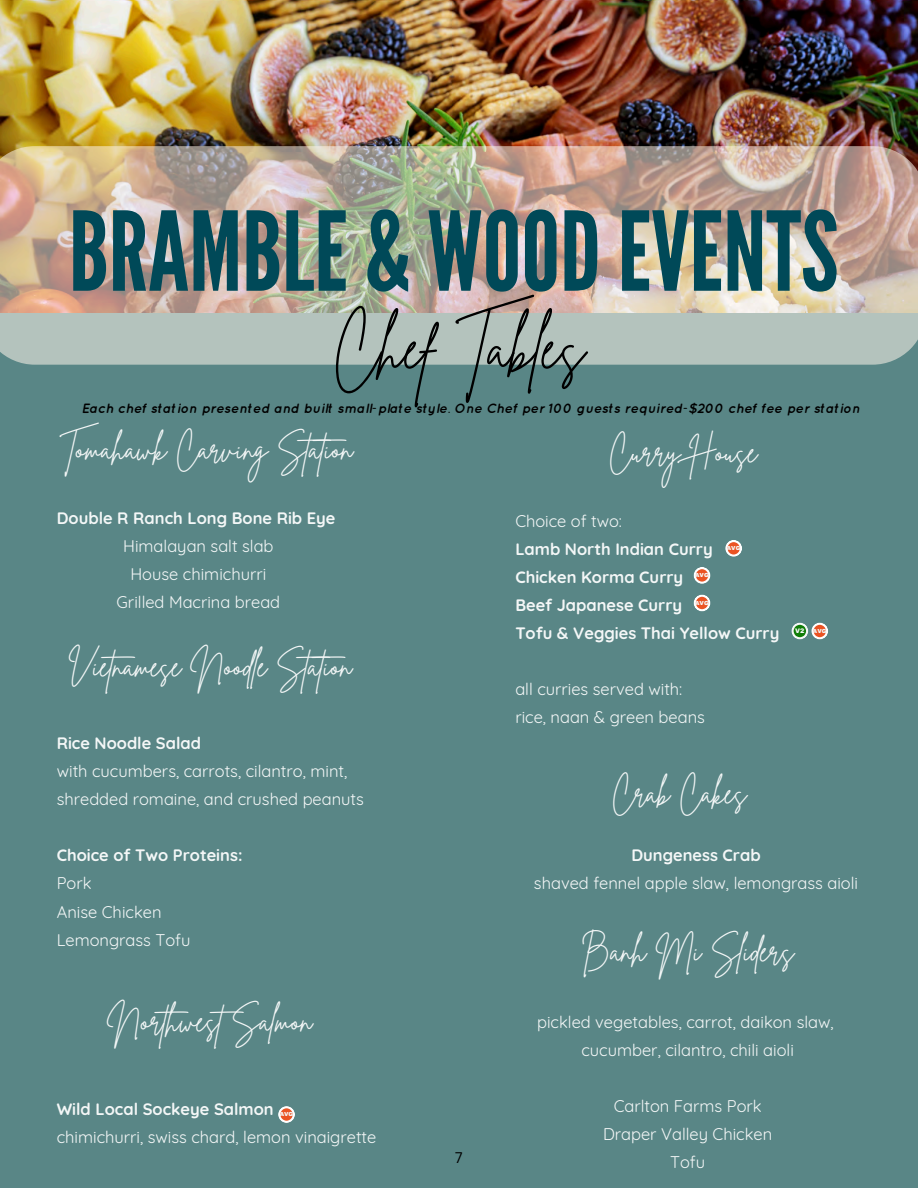
<style>
.page{position:relative;width:918px;height:1188px;background:#598686}
.page>*{position:absolute;margin:0;border:0;box-sizing:border-box;transform-origin:0 0}
.t1{font:109.5px "League Gothic";color:#004958}
.t2{font:60.6px "Brittany Signature";color:#000}
.t3{font:30.3px "Brittany Signature";color:#f4f7f7}
.t4{font:16.5px/28.2px "Quicksand";color:#f4f7f7;text-align:center}
.t5{font:700 16.5px/28.2px "Quicksand";color:#f4f7f7}
.t6{font:15px "Canva Sans";color:#000}
.t7{font:italic 700 13.5px "Quicksand";color:#000}
.t8{font:900 6.45px "Archivo";color:#f4f7f7}
.t9{font:900 5.7px "Archivo";color:#f4f7f7}
.s1{font-weight:700}
.s2{font-weight:400}
</style>
<div class="page">
<img style="left:0;top:0;width:918px;height:146px">
<img style="left:0;top:146px;width:918px;height:219px">
<svg style="left:278px;top:1106px;width:17px;height:17px"></svg>
<svg style="left:694px;top:567px;width:17px;height:17px"></svg>
<svg style="left:725px;top:540px;width:17px;height:17px"></svg>
<svg style="left:694px;top:595px;width:17px;height:16px"></svg>
<svg style="left:791px;top:623px;width:37px;height:16px"></svg>
<p class="t1" style="left:69px;top:188px;width:771px">BRAMBLE &amp; WOOD EVENTS</p>
<h1 class="t2" style="left:333px;top:308px;width:254px">Chef Tables</h1>
<p class="t7" style="left:81px;top:400px;width:780px">Each chef station presented and built small-plate style. One Chef per 100 guests required-$200 chef fee per station</p>
<p class="t3" style="left:60px;top:429px;width:296px">Tomahawk Carving Station</p>
<p class="t4" style="left:57px;top:504px;width:280px"><span class="s1">Double R Ranch Long Bone Rib Eye<br></span>Himalayan salt slab<br>House chimichurri<br>Grilled Macrina bread</p>
<h3 class="t3" style="left:67px;top:646px;width:288px">Vietnamese Noodle Station</h3>
<h4 class="t4" style="left:57px;top:729px;width:309px;text-align:left"><span class="s1">Rice Noodle Salad<br></span>with cucumbers, carrots, cilantro, mint, shredded romaine, and crushed peanuts</h4>
<h3 class="t4" style="left:57px;top:841px;width:187px;text-align:left"><span class="s1">Choice of Two Proteins:<br></span>Pork<br>Anise Chicken<br>Lemongrass Tofu</h3>
<h5 class="t3" style="left:107px;top:1002px;width:207px">NorthwestSalmon</h5>
<h4 class="t4" style="left:57px;top:1095px;width:321px;text-align:left"><span class="s1">Wild Local Sockeye Salmon<br></span>chimichurri, swiss chard, lemon vinaigrette</h4>
<h4 class="t9" style="left:280px;top:1111px;width:15px">AVG</h4>
<p class="t6" style="left:455px;top:1147px;width:9px">7</p>
<h4 class="t3" style="left:609px;top:432px;width:150px">Curry House</h4>
<h3 class="t5" style="left:515px;top:506px;width:266px"><span class="s2">Choice of two:<br></span>Lamb North Indian Curry<br>Chicken Korma Curry<br>Beef Japanese Curry<br>Tofu &amp; Veggies Thai Yellow Curry</h3>
<p class="t9" style="left:727px;top:545px;width:15px">AVG</p>
<p class="t9" style="left:695px;top:572px;width:15px">AVG</p>
<p class="t9" style="left:695px;top:600px;width:15px">AVG</p>
<h4 class="t4" style="left:515px;top:675px;width:191px;text-align:left">all curries served with: rice, naan &amp; green beans</h4>
<p class="t8" style="left:795px;top:627px;width:11px">V2</p>
<h6 class="t9" style="left:813px;top:628px;width:15px">AVG</h6>
<h2 class="t3" style="left:612px;top:773px;width:136px">Crab Cakes</h2>
<h3 class="t4" style="left:534px;top:841px;width:326px"><span class="s1">Dungeness Crab<br></span>shaved fennel apple slaw, lemongrass aioli</h3>
<p class="t3" style="left:581px;top:931px;width:214px">Banh Mi Sliders</p>
<p class="t4" style="left:537px;top:1008px;width:298px">pickled vegetables, carrot, daikon slaw, cucumber, cilantro, chili aioli</p>
<h4 class="t4" style="left:603px;top:1092px;width:171px">Carlton Farms Pork<br>Draper Valley Chicken<br>Tofu</h4>
</div>
